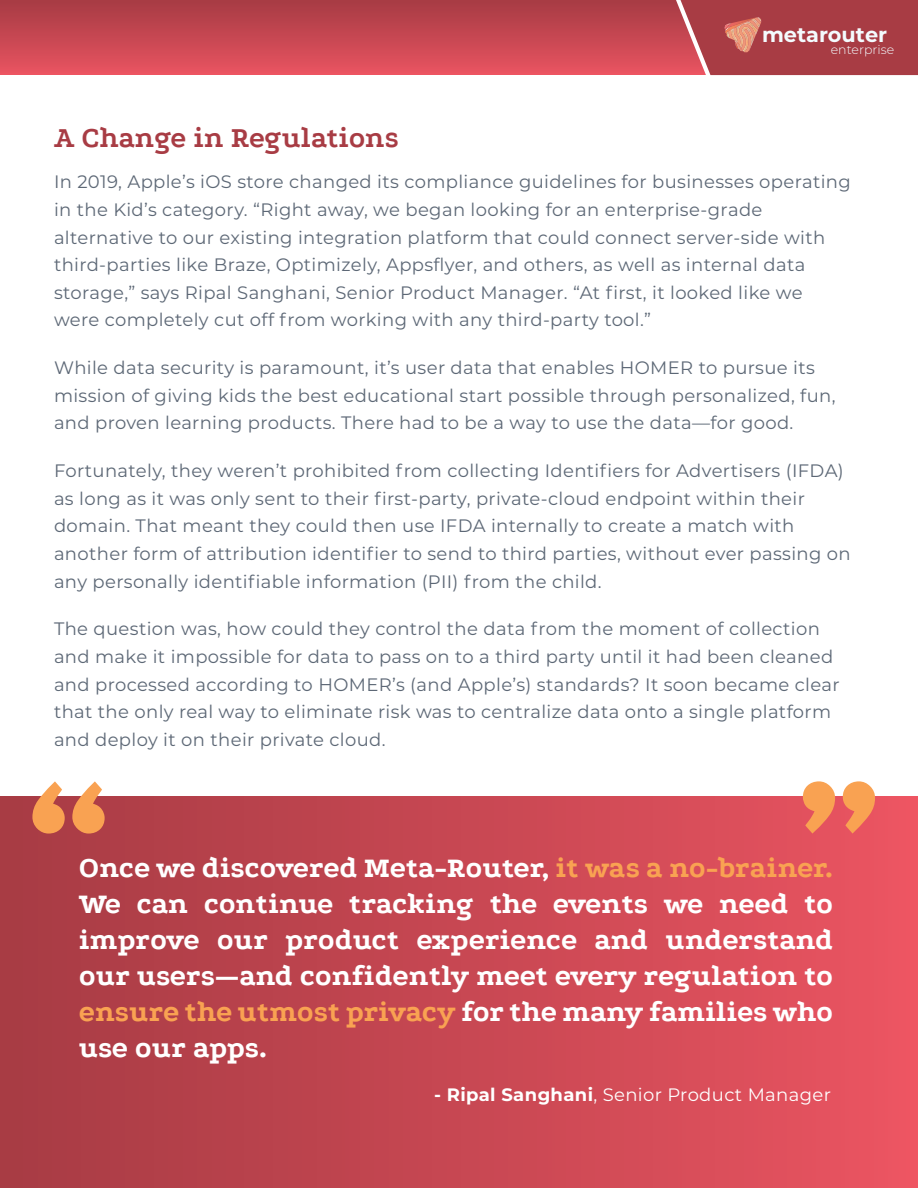
<style>
.page{position:relative;width:918px;height:1188px;background:#fff}
.page>*{position:absolute;margin:0;border:0;box-sizing:border-box;transform-origin:0 0}
.t1{font:800 187.5px "Podkova";color:#f9a252}
.t2{font:800 30px/36px "Podkova";color:#fff;text-align:justify}
.t3{font:700 30px "Podkova";color:#a83c44}
.t4{font:700 20.85px "Montserrat";color:#f4fbfe}
.t5{font:18px/27.6px "Montserrat";letter-spacing:.02em;color:#5d6876}
.t6{font:18px "Montserrat";letter-spacing:.02em;color:#fff}
.t7{font:300 12.45px "Montserrat";color:#f4fbfe}
.s1{color:#f9a252}
.s2{font-weight:700}
</style>
<div class="page">
<div style="left:0;top:796px;width:918px;height:392px;background:linear-gradient(to right,#a63b44,#ea5461)"></div>
<div style="left:706px;top:0;width:212px;height:75px;background:#a83c44"></div>
<svg style="left:0;top:0;width:706px;height:75px"></svg>
<img style="left:724px;top:23px;width:1px;height:26px">
<img style="left:725px;top:41px;width:2px;height:10px">
<img style="left:725px;top:18px;width:2px;height:23px">
<img style="left:727px;top:17px;width:34px;height:35px">
<img style="left:739px;top:17px;width:22px;height:31px">
<p class="t4" style="left:762px;top:20px;width:127px">metarouter</p>
<p class="t7" style="left:831px;top:41px;width:65px">enterprise</p>
<h2 class="t3" style="left:54px;top:116px;width:346px">A Change in Regulations</h2>
<p class="t5" style="left:54px;top:168px;width:798px">In 2019, Apple’s iOS store changed its compliance guidelines for businesses operating in the Kid’s category. “Right away, we began looking for an enterprise-grade alternative to our existing integration platform that could connect server-side with third-parties like Braze, Optimizely, Appsflyer, and others, as well as internal data storage,” says Ripal Sanghani, Senior Product Manager. “At first, it looked like we were completely cut off from working with any third-party tool.”</p>
<p class="t5" style="left:54px;top:353px;width:783px">While data security is paramount, it’s user data that enables HOMER to pursue its mission of giving kids the best educational start possible through personalized, fun, and proven learning products. There had to be a way to use the data—for good.</p>
<p class="t5" style="left:54px;top:456px;width:798px">Fortunately, they weren’t prohibited from collecting Identifiers for Advertisers (IFDA) as long as it was only sent to their first-party, private-cloud endpoint within their domain. That meant they could then use IFDA internally to create a match with another form of attribution identifier to send to third parties, without ever passing on any personally identifiable information (PII) from the child.</p>
<p class="t5" style="left:54px;top:615px;width:787px">The question was, how could they control the data from the moment of collection and make it impossible for data to pass on to a third party until it had been cleaned and processed according to HOMER’s (and Apple’s) standards? It soon became clear that the only real way to eliminate risk was to centralize data onto a single platform and deploy it on their private cloud.</p>
<h1 class="t1" style="left:28px;top:698px;width:83px">“</h1>
<h1 class="t1" style="left:797px;top:698px;width:83px">”</h1>
<p class="t2" style="left:79px;top:848px;width:756px">Once we discovered Meta-Router, <span class="s1">it was a no-brainer.<br></span>We can continue tracking the events we need to improve our product experience and understand our users—and confidently meet every regulation to <span class="s1">ensure the utmost privacy</span> for the many families who use our apps.</p>
<p class="t6" style="left:434px;top:1082px;width:398px"><span class="s2">- Ripal Sanghani</span>, Senior Product Manager</p>
</div>
